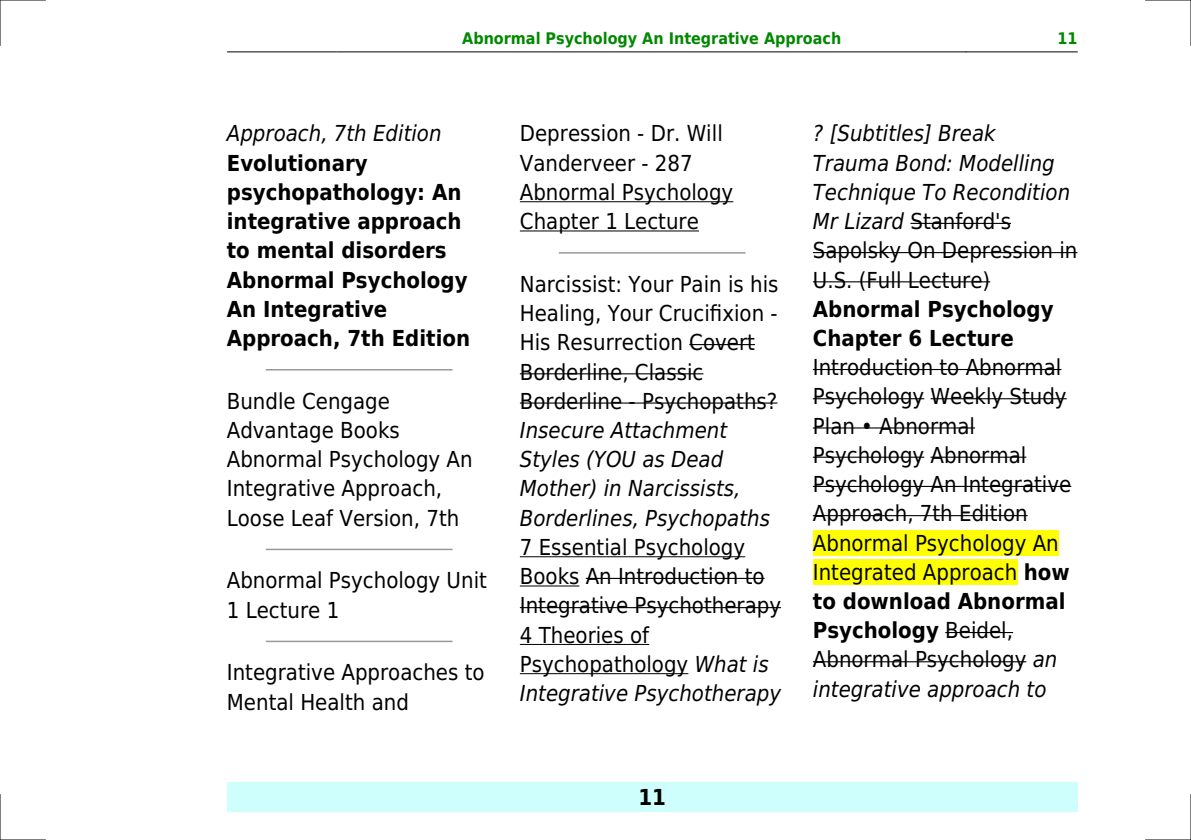
<style>
.page{position:relative;width:1191px;height:840px;background:#fff}
.page>*{position:absolute;margin:0;border:0;box-sizing:border-box;transform-origin:0 0}
.t1{font:22px/29.2px "DejaVu Sans Condensed";color:#000}
.t2{font:italic 22px/29.2px "DejaVu Sans Condensed";color:#000}
.t3{font:700 22px/29.2px "DejaVu Sans Condensed";color:#000}
.t4{font:700 16px "DejaVu Sans Condensed";color:#080}
.s1{font-style:italic}
.s2{font-style:normal}
.s3{font-weight:700}
</style>
<div class="page">
<hr style="left:227px;top:51px;width:110px;height:1px;background:#000">
<hr style="left:338px;top:51px;width:627px;height:1px;background:#000">
<hr style="left:966px;top:51px;width:111px;height:1px;background:#000">
<div style="left:227px;top:782px;width:850px;height:29px;background:#cffffc"></div>
<hr style="left:266px;top:369px;width:186px;height:1px;background:#999">
<hr style="left:266px;top:548px;width:186px;height:2px;background:#999">
<hr style="left:266px;top:640px;width:186px;height:1px;background:#999">
<hr style="left:520px;top:201px;width:213px;height:1px;background:#000">
<hr style="left:520px;top:230px;width:179px;height:1px;background:#000">
<hr style="left:559px;top:252px;width:186px;height:1px;background:#999">
<hr style="left:689px;top:344px;width:66px;height:1px;background:#000">
<hr style="left:520px;top:373px;width:183px;height:1px;background:#000">
<hr style="left:520px;top:402px;width:257px;height:1px;background:#000">
<hr style="left:520px;top:556px;width:225px;height:1px;background:#000">
<hr style="left:520px;top:585px;width:59px;height:1px;background:#000">
<hr style="left:586px;top:577px;width:178px;height:1px;background:#000">
<hr style="left:520px;top:606px;width:261px;height:2px;background:#000">
<hr style="left:520px;top:643px;width:129px;height:1px;background:#000">
<hr style="left:520px;top:672px;width:168px;height:1px;background:#000">
<hr style="left:910px;top:223px;width:101px;height:1px;background:#000">
<hr style="left:813px;top:252px;width:264px;height:1px;background:#000">
<hr style="left:813px;top:281px;width:177px;height:1px;background:#000">
<hr style="left:813px;top:369px;width:248px;height:1px;background:#000">
<hr style="left:813px;top:398px;width:111px;height:1px;background:#000">
<hr style="left:930px;top:398px;width:136px;height:1px;background:#000">
<hr style="left:813px;top:427px;width:162px;height:1px;background:#000">
<hr style="left:813px;top:456px;width:111px;height:1px;background:#000">
<hr style="left:930px;top:456px;width:96px;height:1px;background:#000">
<hr style="left:813px;top:485px;width:258px;height:1px;background:#000">
<hr style="left:813px;top:515px;width:214px;height:1px;background:#000">
<div style="left:813px;top:530px;width:245px;height:25px;background:#ff0"></div>
<div style="left:813px;top:559px;width:204px;height:25px;background:#ff0"></div>
<hr style="left:945px;top:631px;width:68px;height:1px;background:#000">
<hr style="left:813px;top:660px;width:213px;height:2px;background:#000">
<hr style="left:0;top:0;width:45px;height:1px;background:#000">
<hr style="left:1145px;top:0;width:46px;height:1px;background:#000">
<hr style="left:0;top:839px;width:45px;height:1px;background:#000">
<hr style="left:1145px;top:839px;width:46px;height:1px;background:#000">
<hr style="left:0;top:0;width:1px;height:45px;background:#000">
<hr style="left:0;top:794px;width:1px;height:45px;background:#000">
<hr style="left:1190px;top:0;width:1px;height:45px;background:#000">
<hr style="left:1190px;top:794px;width:1px;height:45px;background:#000">
<p class="t4" style="left:462px;top:29px;width:380px">Abnormal Psychology An Integrative Approach</p>
<p class="t4" style="left:1057px;top:29px;width:22px">11</p>
<p class="t2" style="left:227px;top:119px;width:216px">Approach, 7th Edition</p>
<p class="t3" style="left:227px;top:148px;width:245px">Evolutionary psychopathology: An integrative approach to mental disorders<br>Abnormal Psychology<br>An Integrative<br>Approach, 7th Edition</p>
<p class="t1" style="left:227px;top:386px;width:247px">Bundle Cengage<br>Advantage Books<br>Abnormal Psychology An<br>Integrative Approach,<br>Loose Leaf Version, 7th</p>
<p class="t1" style="left:227px;top:566px;width:261px">Abnormal Psychology Unit<br>1 Lecture 1</p>
<p class="t1" style="left:227px;top:657px;width:259px">Integrative Approaches to<br>Mental Health and</p>
<p class="t1" style="left:520px;top:119px;width:215px">Depression - Dr. Will<br>Vanderveer - 287<br>Abnormal Psychology<br>Chapter 1 Lecture</p>
<p class="t1" style="left:520px;top:269px;width:260px">Narcissist: Your Pain is his<br>Healing, Your Crucifixion -<br>His Resurrection Covert<br>Borderline, Classic<br>Borderline - Psychopaths?</p>
<p class="t2" style="left:520px;top:415px;width:252px">Insecure Attachment<br>Styles (YOU as Dead<br>Mother) in Narcissists,<br>Borderlines, Psychopaths</p>
<p class="t1" style="left:520px;top:532px;width:263px">7 Essential Psychology<br>Books An Introduction to<br>Integrative Psychotherapy<br>4 Theories of<br>Psychopathology <span class="s1">What is<br>Integrative Psychotherapy</span></p>
<p class="t2" style="left:813px;top:119px;width:266px">? [Subtitles] Break<br>Trauma Bond: Modelling<br>Technique To Recondition<br>Mr Lizard <span class="s2">Stanford's<br>Sapolsky On Depression in<br>U.S. (Full Lecture)</span></p>
<p class="t3" style="left:813px;top:294px;width:242px">Abnormal Psychology<br>Chapter 6 Lecture</p>
<p class="t1" style="left:813px;top:353px;width:260px">Introduction to Abnormal<br>Psychology Weekly Study<br>Plan Abnormal<br>Psychology Abnormal<br>Psychology An Integrative<br>Approach, 7th Edition<br>Abnormal Psychology An<br>Integrated Approach <span class="s3">how to download Abnormal<br>Psychology</span> Beidel,<br>Abnormal Psychology <span class="s1">an integrative approach to</span></p>
<p class="t3" style="left:638px;top:782px;width:29px">11</p>
</div>
